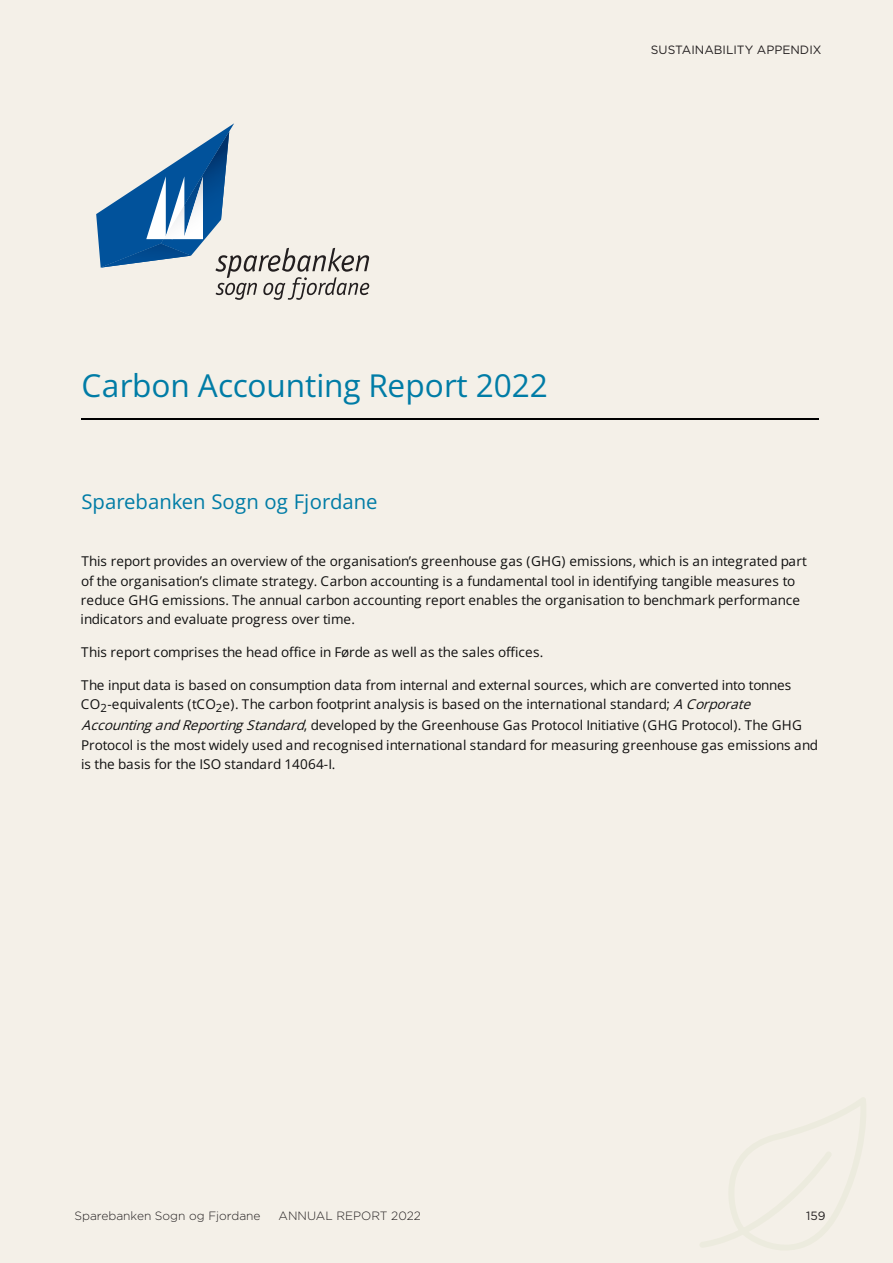
<style>
.page{position:relative;width:893px;height:1263px;background:#f4f0e8}
.page>*{position:absolute;margin:0;border:0;box-sizing:border-box;transform-origin:0 0}
.t1{font:31.65px "Open Sans";color:#007ca6}
.t2{font:20.4px "Open Sans";color:#007ca6}
.t3{font:13.5px/19.2px "Open Sans";color:#0e0e0e}
.t4{font:300 12px "Gotham";color:#231f20}
.t5{font:12px "Gotham";color:#231f20}
.s1{font-style:italic}
</style>
<div class="page">
<hr style="left:81px;top:418px;width:738px;height:1px;background:#000">
<svg style="left:96px;top:123px;width:273px;height:177px"></svg>
<img style="left:184px;top:132px;width:45px;height:103px">
<img style="left:164px;top:176px;width:39px;height:63px">
<p class="t5" style="left:651px;top:42px;width:172px">SUSTAINABILITY APPENDIX</p>
<p class="t1" style="left:81px;top:371px;width:468px">Carbon Accounting Report 2022</p>
<p class="t2" style="left:81px;top:492px;width:298px">Sparebanken Sogn og Fjordane</p>
<p class="t3" style="left:81px;top:553px;width:728px">This report provides an overview of the organisation’s greenhouse gas (GHG) emissions, which is an integrated part of the organisation’s climate strategy. Carbon accounting is a fundamental tool in identifying tangible measures to reduce GHG emissions. The annual carbon accounting report enables the organisation to benchmark performance indicators and evaluate progress over time.</p>
<p class="t3" style="left:81px;top:643px;width:464px">This report comprises the head office in Førde as well as the sales offices.</p>
<p class="t3" style="left:81px;top:676px;width:712px">The input data is based on consumption data from internal and external sources, which are converted into tonnes<br>CO<sub>2</sub>-equivalents (tCO<sub>2</sub>e). The carbon footprint analysis is based on the international standard; <span class="s1">ACorporate</span></p>
<p class="t3" style="left:81px;top:717px;width:739px"><span class="s1">AccountingandReportingStandard</span>, developed by the Greenhouse Gas Protocol Initiative (GHG Protocol). The GHG<br>Protocol is the most widely used and recognised international standard for measuring greenhouse gas emissions and is the basis for the ISO standard 14064-I.</p>
<p class="t4" style="left:74px;top:1208px;width:188px">Sparebanken Sogn og Fjordane</p>
<p class="t4" style="left:279px;top:1208px;width:144px">ANNUAL REPORT 2022</p>
<p class="t5" style="left:806px;top:1208px;width:21px">159</p>
</div>
